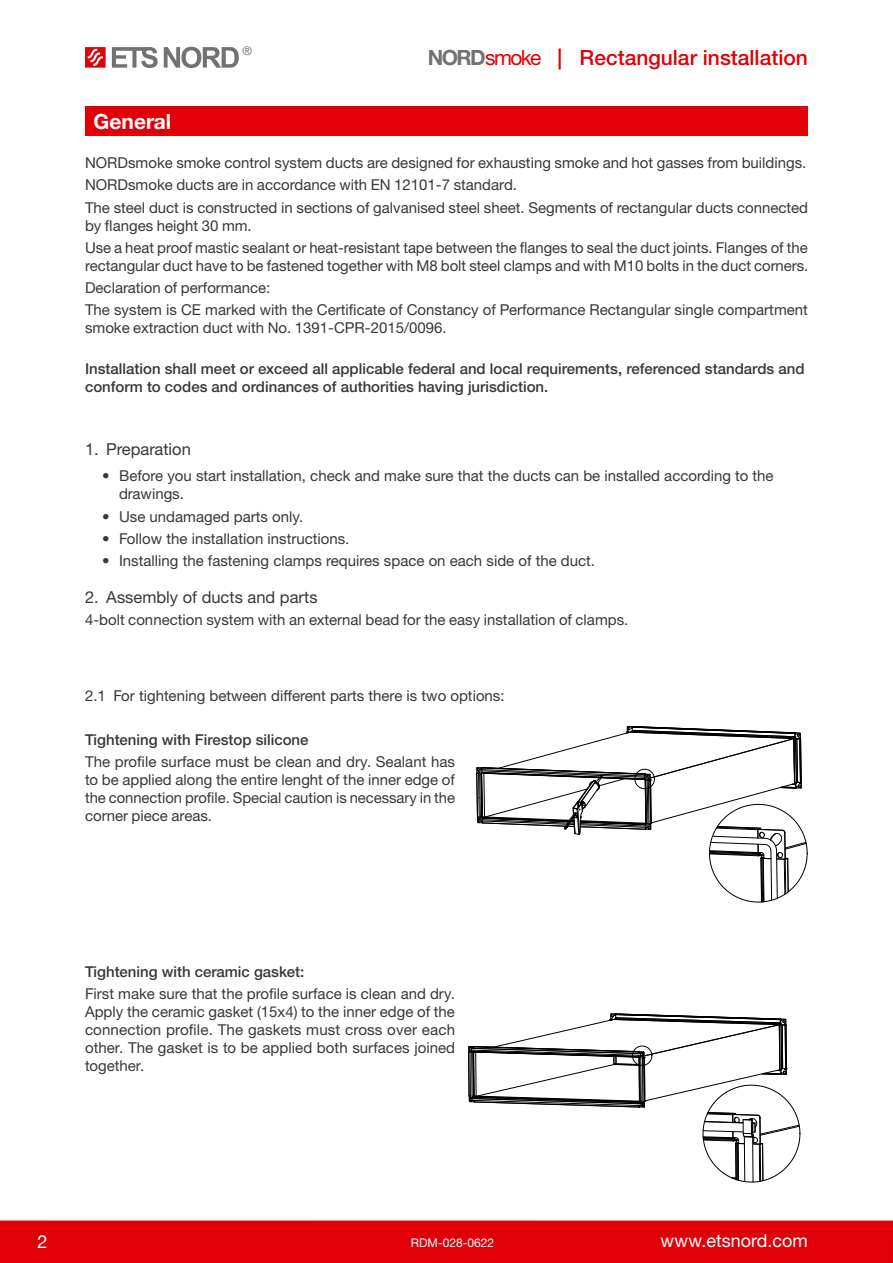
<style>
.page{position:relative;width:893px;height:1263px;background:#fff}
.page>*{position:absolute;margin:0;border:0;box-sizing:border-box;transform-origin:0 0}
.t1{font:500 21px "Helvetica Neue LTW1 G";color:#e10008}
.Tootenimi{font:700 21px "Helvetica Neue LTW1 G";color:#fff}
.t2{font:18px "Helvetica Neue LTW1 G";color:#fff}
.t3{font:16.5px "Helvetica Neue LTW1 G";color:#383839}
.Tekst{font:15px/18px "Helvetica Neue LTW1 G";color:#383839}
.Näidis{font:500 15px/18px "Helvetica Neue LTW1 G";color:#383839}
.t4{font:12px "Helvetica Neue LTW1 G";color:#fff}
.t5{font:12px "Helvetica Neue LTW1 G";color:#737272}
.s1{font-weight:700;color:#737272}
.s2{font-weight:400}
</style>
<div class="page">
<div style="left:0;top:1220px;width:893px;height:43px;background:#e10008"></div>
<svg style="left:112px;top:47px;width:46px;height:21px"></svg>
<svg style="left:164px;top:47px;width:75px;height:21px"></svg>
<svg style="left:85px;top:47px;width:21px;height:21px"></svg>
<div style="left:85px;top:106px;width:723px;height:30px;background:#e10008"></div>
<svg style="left:476px;top:726px;width:331px;height:176px"></svg>
<svg style="left:468px;top:1013px;width:332px;height:169px"></svg>
<p class="t5" style="left:242px;top:44px;width:11px">®</p>
<h1 class="t1" style="left:428px;top:45px;width:382px"><span class="s1">NORD</span><span class="s2">smoke</span> | Rectangular installation</h1>
<p class="Tootenimi" style="left:94px;top:108px;width:79px">General</p>
<p class="Tekst" style="left:85px;top:154px;width:723px">NORDsmoke smoke control system ducts are designed for exhausting smoke and hot gasses from buildings.</p>
<p class="Tekst" style="left:85px;top:176px;width:433px">NORDsmoke ducts are in accordance with EN 12101-7 standard.</p>
<p class="Tekst" style="left:85px;top:198px;width:724px">The steel duct is constructed in sections of galvanised steel sheet. Segments of rectangular ducts connected by flanges height 30 mm.</p>
<p class="Tekst" style="left:85px;top:238px;width:725px">Use a heat proof mastic sealant or heat-resistant tape between the flanges to seal the duct joints. Flanges of the rectangular duct have to be fastened together with M8 bolt steel clamps and with M10 bolts in the duct corners.</p>
<p class="Tekst" style="left:85px;top:279px;width:187px">Declaration of performance:</p>
<p class="Tekst" style="left:85px;top:301px;width:724px">The system is CE marked with the Certificate of Constancy of Performance Rectangular single compartment smoke extraction duct with No. 1391-CPR-2015/0096.</p>
<p class="Näidis" style="left:85px;top:359px;width:721px">Installation shall meet or exceed all applicable federal and local requirements, referenced standards and conform to codes and ordinances of authorities having jurisdiction.</p>
<p class="t3" style="left:85px;top:439px;width:107px">1. Preparation</p>
<p class="Tekst" style="left:119px;top:467px;width:656px;text-indent:-17px">• Before you start installation, check and make sure that the ducts can be installed according to the drawings.</p>
<p class="Tekst" style="left:102px;top:507px;width:203px">• Use undamaged parts only.</p>
<p class="Tekst" style="left:102px;top:529px;width:249px">• Follow the installation instructions.</p>
<p class="Tekst" style="left:102px;top:552px;width:495px">• Installing the fastening clamps requires space on each side of the duct.</p>
<p class="t3" style="left:85px;top:587px;width:234px">2. Assembly of ducts and parts</p>
<p class="Tekst" style="left:85px;top:611px;width:545px">4-bolt connection system with an external bead for the easy installation of clamps.</p>
<p class="Tekst" style="left:85px;top:686px;width:421px">2.1 For tightening between different parts there is two options:</p>
<p class="Näidis" style="left:85px;top:731px;width:225px">Tightening with Firestop silicone</p>
<p class="Tekst" style="left:85px;top:753px;width:372px;text-align:justify">The profile surface must be clean and dry. Sealant has to be applied along the entire lenght of the inner edge of the connection profile. Special caution is necessary in the corner piece areas.</p>
<p class="Näidis" style="left:85px;top:963px;width:221px">Tightening with ceramic gasket:</p>
<p class="Tekst" style="left:85px;top:985px;width:372px;text-align:justify">First make sure that the profile surface is clean and dry.<br>Apply the ceramic gasket (15x4) to the inner edge of the connection profile. The gaskets must cross over each other. The gasket is to be applied both surfaces joined together.</p>
<p class="t2" style="left:38px;top:1231px;width:12px">2</p>
<p class="t2" style="left:661px;top:1229px;width:149px">www.etsnord.com</p>
<p class="t4" style="left:411px;top:1235px;width:85px">RDM-028-0622</p>
</div>
